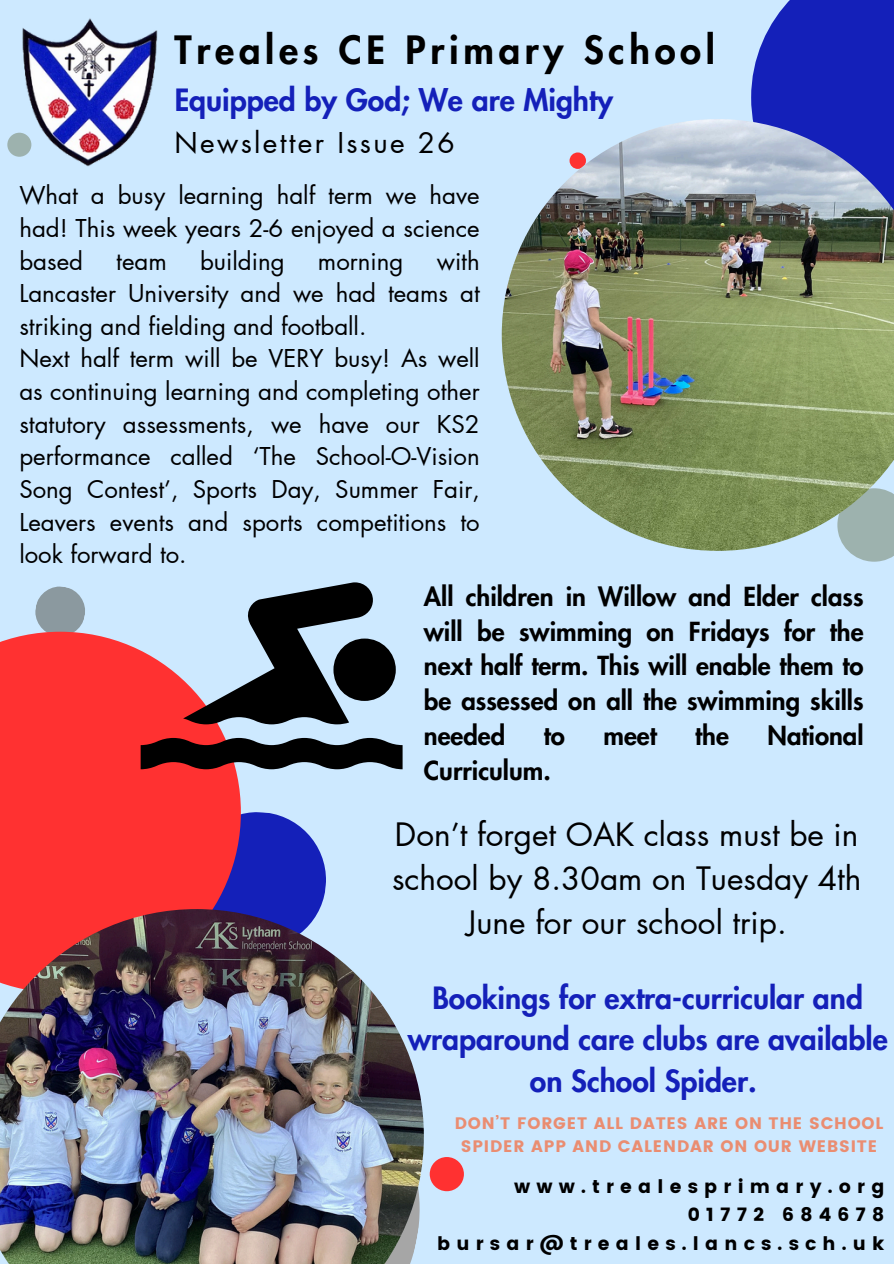
<style>
.page{position:relative;width:894px;height:1264px;background:#fff}
.page>*{position:absolute;margin:0;border:0;box-sizing:border-box;transform-origin:0 0}
.t1{font:800 38.1px "Futura LT Pro";letter-spacing:.125em;color:#000}
.t2{font:31.5px/43.8px "Futura LT Pro";color:#000;text-align:center}
.t3{font:800 30px/41.7px "Futura LT Pro";color:#1420b9;text-align:center}
.t4{font:28.05px "Futura LT Pro";letter-spacing:.085em;color:#000}
.t5{font:800 25.65px/34.8px "Futura LT Pro";color:#000;text-align:justify}
.t6{font:24px/32.7px "Futura LT Pro";color:#000;text-align:justify}
.t7{font:18.6px "Poppins";letter-spacing:.335em;color:#000}
.t8{font:16.65px/22.5px "Poppins";letter-spacing:.05em;color:#ea8d71;text-align:center}
</style>
<div class="page">
<div style="left:0;top:0;width:893px;height:1263px;background:#cde9ff"></div>
<div style="left:751px;top:0;width:142px;height:240px;background:#1420b9"></div>
<svg style="left:848px;top:551px;width:45px;height:10px"></svg>
<div style="left:7px;top:133px;width:24px;height:24px;background:#9db2ae;border-radius:50%"></div>
<svg style="left:35px;top:586px;width:50px;height:45px"></svg>
<div style="left:429px;top:1156px;width:35px;height:35px;background:#ff3131;border-radius:50%"></div>
<img style="left:19px;top:18px;width:139px;height:149px">
<svg style="left:241px;top:812px;width:85px;height:97px;background:#2c3ac2"></svg>
<div style="left:0;top:631px;width:241px;height:278px;background:#ff3131"></div>
<img style="left:0;top:909px;width:424px;height:354px">
<img style="left:501px;top:119px;width:392px;height:432px">
<svg style="left:141px;top:738px;width:261px;height:31px;background:#312528"></svg>
<div style="left:333px;top:638px;width:62px;height:63px;background:#000;border-radius:50%"></div>
<svg style="left:183px;top:582px;width:190px;height:142px"></svg>
<p class="t1" style="left:174px;top:32px;width:541px">Treales CE Primary School</p>
<p class="t3" style="left:175px;top:80px;width:439px">Equipped by God; We are Mighty</p>
<h4 class="t4" style="left:174px;top:130px;width:281px">Newsletter Issue 26</h4>
<h2 class="t6" style="left:19px;top:180px;width:462px">What a busy learning half term we have had! This week years 2-6 enjoyed a science based</h2>
<h2 class="t6" style="left:19px;top:245px;width:462px;text-align:left;text-indent:417px">with Lancaster University and we had teams at striking and fielding and football.<br>Next half term will be VERY busy! As well as continuing learning and completing other statutory assessments, we have our KS2 performance called ‘The School-O-Vision Song Contest’, Sports Day, Summer Fair, Leavers events and sports competitions to look forward to.</h2>
<h2 class="t6" style="left:116px;top:245px;width:52px">team</h2>
<h2 class="t6" style="left:200px;top:245px;width:86px">building</h2>
<h2 class="t6" style="left:318px;top:245px;width:87px">morning</h2>
<p class="t5" style="left:424px;top:580px;width:441px">All children in Willow and Elder class will be swimming on Fridays for the next half term. This will enable them to be assessed on all the swimming skills needed</p>
<p class="t5" style="left:543px;top:719px;width:23px">to</p>
<p class="t5" style="left:603px;top:719px;width:55px">meet</p>
<p class="t5" style="left:695px;top:719px;width:35px">the</p>
<p class="t5" style="left:767px;top:719px;width:97px">National</p>
<p class="t5" style="left:424px;top:754px;width:128px">Curriculum.</p>
<p class="t2" style="left:392px;top:814px;width:470px">Don’t forget OAK class must be in school by 8.30am on Tuesday 4th<br>June for our school trip.</p>
<p class="t3" style="left:407px;top:978px;width:481px">Bookings for extra-curricular and wraparound care clubs are available on School Spider.</p>
<h3 class="t8" style="left:454px;top:1112px;width:430px">DON’T FORGET ALL DATES ARE ON THE SCHOOL<br>SPIDER APP AND CALENDAR ON OUR WEBSITE</h3>
<h5 class="t7" style="left:514px;top:1175px;width:372px">www.trealesprimary.org</h5>
<h6 class="t7" style="left:687px;top:1203px;width:198px">01772 684678</h6>
<p class="t7" style="left:437px;top:1232px;width:448px">bursar@treales.lancs.sch.uk</p>
</div>
